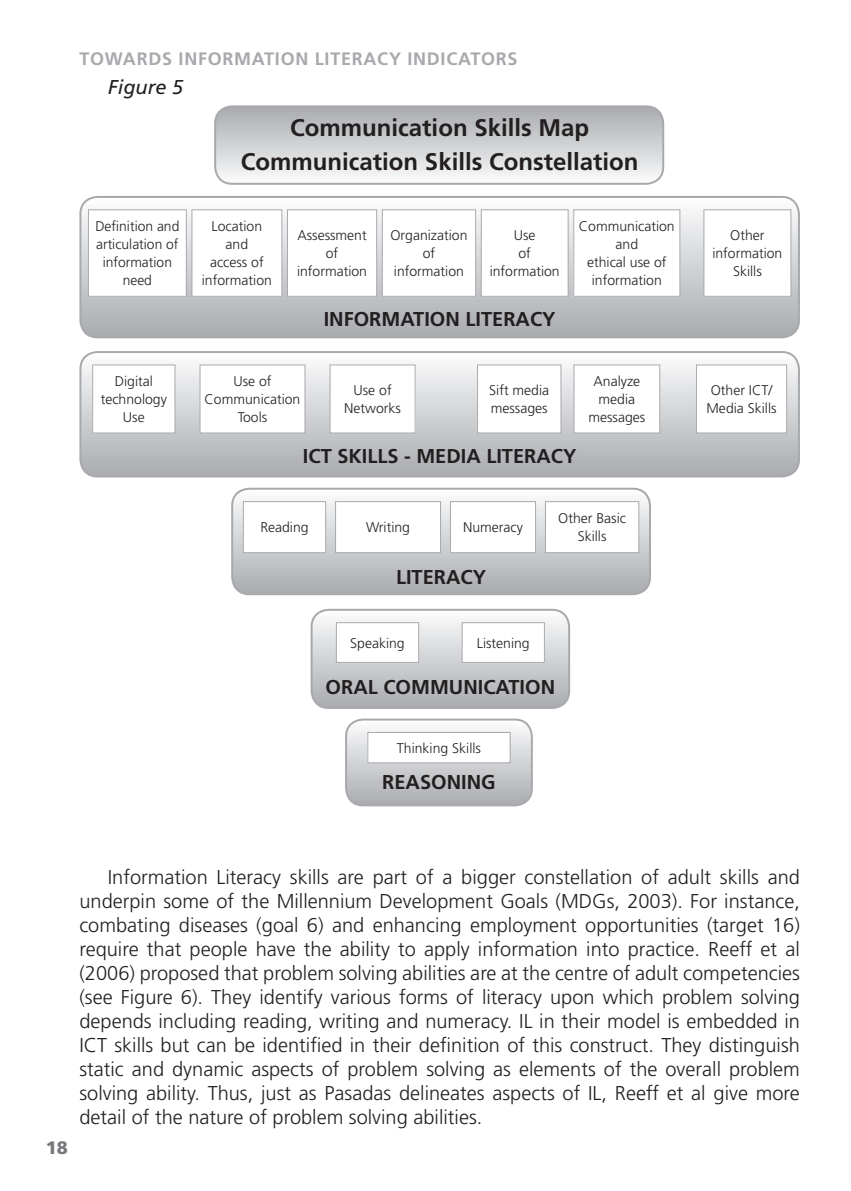
<style>
.page{position:relative;width:851px;height:1191px;background:#fff}
.page>*{position:absolute;margin:0;border:0;box-sizing:border-box;transform-origin:0 0}
.t1{font:700 24px/33.6px "Frutiger";color:#231f20;text-align:center}
.t2{font:300 20px/24px "Frutiger";color:#231f20;text-align:justify}
.t3{font:700 20px "Frutiger";color:#231f20}
.t4{font:italic 20px "Frutiger";color:#231f20}
.t5{font:700 18px "Frutiger";letter-spacing:.04em;color:#a8a9ad}
.t6{font:900 18px "Frutiger";color:#76787b}
.t7{font:300 14px/18px "Frutiger";color:#231f20;text-align:center}
</style>
<div class="page">
<div style="left:215px;top:106px;width:448px;height:78px;background:linear-gradient(to bottom,#a9aaae,#fafafb);border-radius:17px"></div>
<div style="left:214px;top:105px;width:450px;height:80px;border:2px solid #a8a9ad;border-radius:17px"></div>
<div style="left:232px;top:489px;width:418px;height:105px;background:linear-gradient(to bottom,#fbfcfc,#a9aaae);border-radius:17px"></div>
<div style="left:231px;top:488px;width:420px;height:107px;border:2px solid #a8a9ad;border-radius:17px"></div>
<div style="left:243px;top:501px;width:82px;height:51px;background:#fff"></div>
<div style="left:243px;top:501px;width:83px;height:52px;border:1px solid #a8a9ad"></div>
<div style="left:335px;top:501px;width:105px;height:51px;background:#fff"></div>
<div style="left:335px;top:501px;width:106px;height:52px;border:1px solid #a8a9ad"></div>
<div style="left:450px;top:501px;width:85px;height:51px;background:#fff"></div>
<div style="left:450px;top:501px;width:86px;height:52px;border:1px solid #a8a9ad"></div>
<div style="left:545px;top:501px;width:93px;height:51px;background:#fff"></div>
<div style="left:545px;top:501px;width:94px;height:52px;border:1px solid #a8a9ad"></div>
<div style="left:311px;top:610px;width:258px;height:98px;background:linear-gradient(to bottom,#fbfcfc,#aaacaf);border-radius:17px"></div>
<div style="left:310px;top:609px;width:260px;height:100px;border:2px solid #a8a9ad;border-radius:17px"></div>
<div style="left:336px;top:622px;width:82px;height:40px;background:#fff"></div>
<div style="left:336px;top:622px;width:83px;height:41px;border:1px solid #a8a9ad"></div>
<div style="left:462px;top:622px;width:82px;height:40px;background:#fff"></div>
<div style="left:461px;top:622px;width:84px;height:41px;border:1px solid #a8a9ad"></div>
<div style="left:346px;top:719px;width:185px;height:86px;background:linear-gradient(to bottom,#fafbfb,#abacb0);border-radius:17px"></div>
<div style="left:345px;top:718px;width:187px;height:88px;border:2px solid #a8a9ad;border-radius:17px"></div>
<div style="left:368px;top:732px;width:142px;height:31px;background:#fff"></div>
<div style="left:367px;top:732px;width:143px;height:31px;border:1px solid #a8a9ad"></div>
<div style="left:80px;top:352px;width:718px;height:124px;background:linear-gradient(to bottom,#fcfdfd,#aaabaf);border-radius:17px"></div>
<div style="left:79px;top:351px;width:720px;height:126px;border:2px solid #a8a9ad;border-radius:17px"></div>
<div style="left:696px;top:365px;width:90px;height:68px;background:#fff"></div>
<div style="left:695px;top:364px;width:92px;height:69px;border:1px solid #a8a9ad"></div>
<div style="left:200px;top:365px;width:105px;height:68px;background:#fff"></div>
<div style="left:199px;top:364px;width:106px;height:69px;border:1px solid #a8a9ad"></div>
<div style="left:330px;top:365px;width:85px;height:68px;background:#fff"></div>
<div style="left:329px;top:364px;width:86px;height:69px;border:1px solid #a8a9ad"></div>
<div style="left:477px;top:365px;width:84px;height:68px;background:#fff"></div>
<div style="left:477px;top:364px;width:84px;height:69px;border:1px solid #a8a9ad"></div>
<div style="left:574px;top:365px;width:85px;height:68px;background:#fff"></div>
<div style="left:573px;top:364px;width:87px;height:69px;border:1px solid #a8a9ad"></div>
<div style="left:93px;top:365px;width:82px;height:68px;background:#fff"></div>
<div style="left:92px;top:364px;width:83px;height:69px;border:1px solid #a8a9ad"></div>
<div style="left:80px;top:197px;width:718px;height:140px;background:linear-gradient(to bottom,#f9fafa,#a9abaf);border-radius:17px"></div>
<div style="left:79px;top:196px;width:720px;height:142px;border:2px solid #a8a9ad;border-radius:17px"></div>
<div style="left:703px;top:210px;width:87px;height:86px;background:#fff"></div>
<div style="left:703px;top:209px;width:88px;height:88px;border:1px solid #a8a9ad"></div>
<div style="left:88px;top:210px;width:98px;height:86px;background:#fff"></div>
<div style="left:88px;top:209px;width:99px;height:88px;border:1px solid #a8a9ad"></div>
<div style="left:192px;top:210px;width:90px;height:86px;background:#fff"></div>
<div style="left:191px;top:209px;width:91px;height:88px;border:1px solid #a8a9ad"></div>
<div style="left:287px;top:210px;width:89px;height:86px;background:#fff"></div>
<div style="left:287px;top:209px;width:90px;height:88px;border:1px solid #a8a9ad"></div>
<div style="left:382px;top:210px;width:93px;height:86px;background:#fff"></div>
<div style="left:382px;top:209px;width:94px;height:88px;border:1px solid #a8a9ad"></div>
<div style="left:481px;top:210px;width:87px;height:86px;background:#fff"></div>
<div style="left:480px;top:209px;width:88px;height:88px;border:1px solid #a8a9ad"></div>
<div style="left:573px;top:210px;width:106px;height:86px;background:#fff"></div>
<div style="left:573px;top:209px;width:107px;height:88px;border:1px solid #a8a9ad"></div>
<p class="t5" style="left:79px;top:51px;width:439px">TOWARDS INFORMATION LITERACY INDICATORS</p>
<p class="t4" style="left:108px;top:79px;width:77px">Figure 5</p>
<p class="t1" style="left:241px;top:113px;width:399px">Communication Skills Map<br>Communication Skills Constellation</p>
<p class="t7" style="left:95px;top:218px;width:85px">Definition and articulation of information need</p>
<p class="t7" style="left:202px;top:218px;width:71px">Location and<br>access of information</p>
<p class="t7" style="left:297px;top:227px;width:71px">Assessment of information</p>
<p class="t7" style="left:390px;top:227px;width:79px">Organization of information</p>
<p class="t7" style="left:489px;top:227px;width:71px">Use<br>of information</p>
<p class="t7" style="left:579px;top:218px;width:97px">Communication and<br>ethical use of information</p>
<p class="t7" style="left:101px;top:373px;width:68px">Digital technology<br>Use</p>
<p class="t3" style="left:323px;top:311px;width:233px">INFORMATION LITERACY</p>
<p class="t7" style="left:204px;top:373px;width:97px">Use of<br>Communication<br>Tools</p>
<p class="t7" style="left:344px;top:382px;width:58px">Use of<br>Networks</p>
<p class="t7" style="left:489px;top:382px;width:61px;text-align:left">Sift media messages</p>
<p class="t7" style="left:588px;top:373px;width:58px">Analyze media messages</p>
<p class="t3" style="left:303px;top:448px;width:275px">ICT SKILLS - MEDIA LITERACY</p>
<p class="t7" style="left:260px;top:519px;width:50px">Reading</p>
<p class="t7" style="left:366px;top:519px;width:46px">Writing</p>
<p class="t7" style="left:463px;top:519px;width:61px">Numeracy</p>
<p class="t7" style="left:558px;top:510px;width:69px">Other Basic<br>Skills</p>
<p class="t3" style="left:396px;top:569px;width:92px">LITERACY</p>
<p class="t7" style="left:350px;top:635px;width:56px">Speaking</p>
<p class="t7" style="left:476px;top:635px;width:54px">Listening</p>
<p class="t3" style="left:325px;top:678px;width:231px">ORAL COMMUNICATION</p>
<p class="t7" style="left:397px;top:740px;width:86px">Thinking Skills</p>
<p class="t3" style="left:382px;top:774px;width:115px">REASONING</p>
<p class="t7" style="left:712px;top:227px;width:71px">Other information<br>Skills</p>
<p class="t7" style="left:706px;top:382px;width:71px">Other ICT/<br>Media Skills</p>
<p class="t6" style="left:46px;top:1140px;width:24px">18</p>
<p class="t2" style="left:79px;top:866px;width:722px;text-indent:28px">Information Literacy skills are part of a bigger constellation of adult skills and underpin some of the Millennium Development Goals (MDGs, 2003). For instance, combating diseases (goal 6) and enhancing employment opportunities (target 16) require that people have the ability to apply information into practice. Reeff et al (2006) proposed that problem solving abilities are at the centre of adult competencies (see Figure 6). They identify various forms of literacy upon which problem solving depends including reading, writing and numeracy. IL in their model is embedded in ICT skills but can be identified in their definition of this construct. They distinguish static and dynamic aspects of problem solving as elements of the overall problem solving ability. Thus, just as Pasadas delineates aspects of IL, Reeff et al give more detail of the nature of problem solving abilities.</p>
</div>
